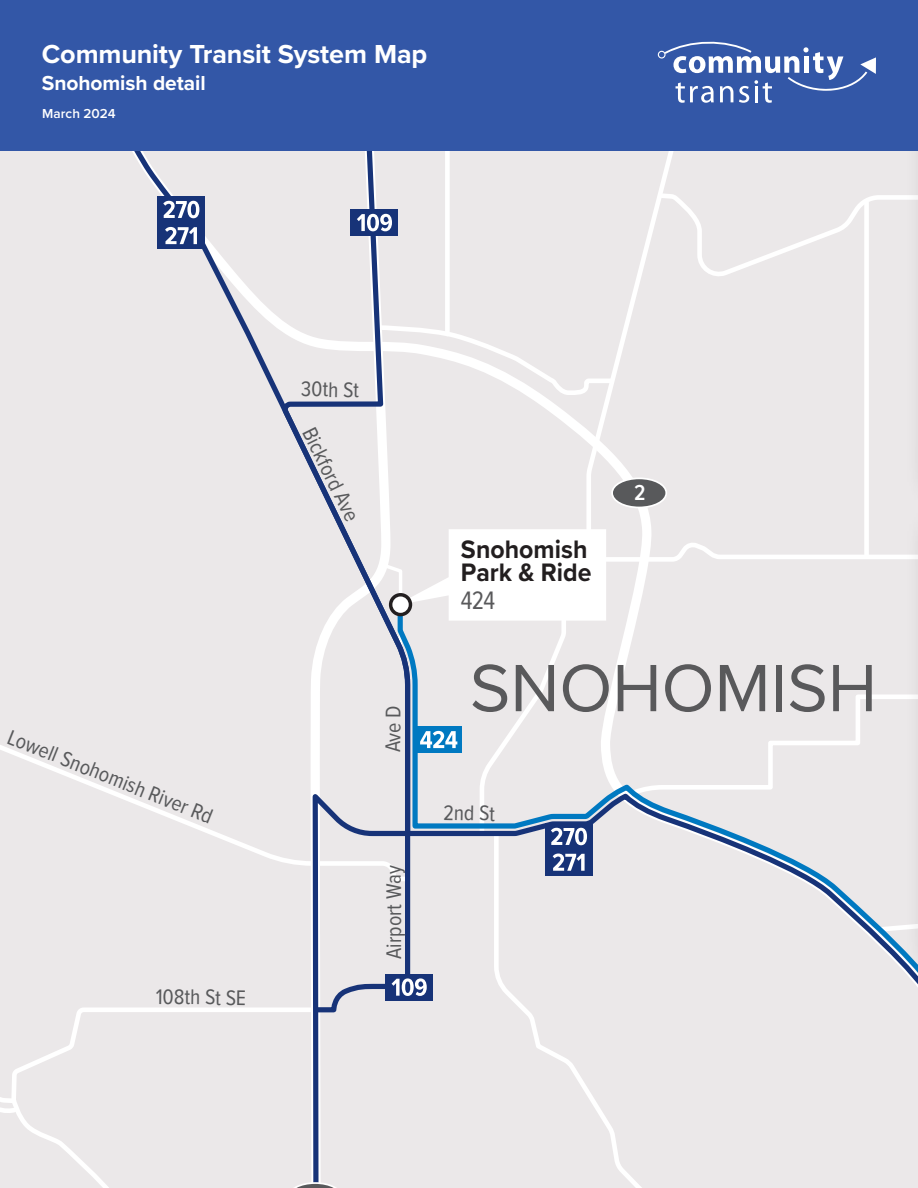
<style>
.page{position:relative;width:918px;height:1188px;background:#fff}
.page>*{position:absolute;margin:0;border:0;box-sizing:border-box;transform-origin:0 0}
.t1{font:69.3px "Proxima Nova";color:#59595b}
.t2{font:700 27px "Proxima Nova";letter-spacing:-.005em;color:#fff}
.t3{font:700 26.25px/23.2px "Proxima Nova";color:#221e1f;scale:.95 1}
.t4{font:26.25px "Proxima Nova Cond";color:#59595b;scale:.96 1}
.t5{font:600 22.5px "Proxima Nova Cond";color:#fff}
.t6{font:21.9px "Proxima Nova Cond";letter-spacing:-.005em;color:#58595b}
.t7{font:700 21px "Proxima Nova";letter-spacing:-.005em;color:#fff}
.t8{font:600 13.5px "Proxima Nova";letter-spacing:.005em;color:#fff}
</style>
<div class="page">
<div style="left:0;top:0;width:918px;height:151px;background:#3357a7"></div>
<svg style="left:658px;top:41px;width:218px;height:62px"></svg>
<div style="left:0;top:151px;width:918px;height:1037px;background:#ebe8e9"></div>
<div style="left:385px;top:974px;width:48px;height:26px;background:#173378"></div>
<svg style="left:392px;top:978px;width:35px;height:18px"></svg>
<div style="left:351px;top:210px;width:47px;height:26px;background:#173378"></div>
<div style="left:157px;top:196px;width:48px;height:27px;background:#173378"></div>
<svg style="left:163px;top:201px;width:36px;height:17px"></svg>
<div style="left:157px;top:223px;width:48px;height:26px;background:#173378"></div>
<svg style="left:165px;top:227px;width:32px;height:17px"></svg>
<svg style="left:287px;top:1182px;width:56px;height:6px"></svg>
<svg style="left:357px;top:191px;width:543px;height:744px;background:#e5e4e7"></svg>
<img style="left:900px;top:522px;width:18px;height:473px">
<div style="left:900px;top:151px;width:18px;height:371px;background:#eae7e8"></div>
<p class="t2" style="left:42px;top:34px;width:387px">Community Transit System Map</p>
<p class="t7" style="left:42px;top:68px;width:165px">Snohomish detail</p>
<p class="t8" style="left:42px;top:103px;width:75px">March 2024</p>
<p class="t6" style="left:15px;top:721px;width:221px;rotate:22deg">Lowell Snohom ish River Rd</p>
<p class="t6" style="left:156px;top:980px;width:92px;rotate:1deg">108th St SE</p>
<p class="t6" style="left:301px;top:373px;width:60px;rotate:1deg">30th St</p>
<p class="t6" style="left:323px;top:422px;width:104px;rotate:64deg">Bickford Ave</p>
<p class="t6" style="left:377px;top:752px;width:49px;rotate:-90deg">Ave D</p>
<p class="t6" style="left:378px;top:959px;width:96px;rotate:-90deg">Airport Way</p>
<p class="t3" style="left:461px;top:537px;width:139px">Snohomish<br>Park &amp; Ride</p>
<p class="t4" style="left:461px;top:581px;width:37px">424</p>
<p class="t5" style="left:634px;top:476px;width:13px">2</p>
<p class="t1" style="left:470px;top:636px;width:409px">SNOHOMISH</p>
<p class="t6" style="left:443px;top:796px;width:53px;rotate:1deg">2nd St</p>
</div>
